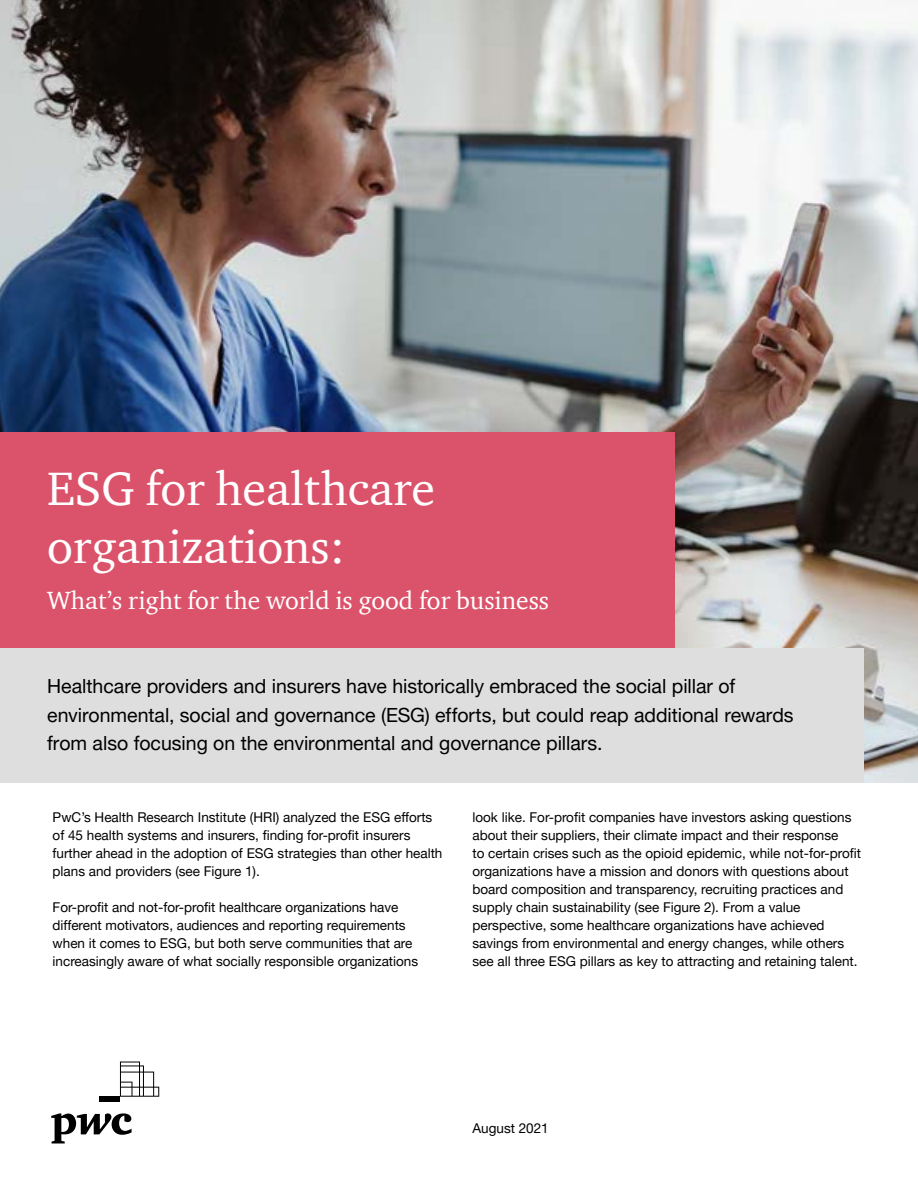
<style>
.page{position:relative;width:918px;height:1188px;background:#fff}
.page>*{position:absolute;margin:0;border:0;box-sizing:border-box;transform-origin:0 0}
.t1{font:48px/57.6px "ITC Charter Com";color:#fff}
.t2{font:25.5px "ITC Charter Com";color:#fff}
.t3{font:19.5px/28.5px "Helvetica Neue LT Pro";color:#000}
.t4{font:13.5px/18px "Helvetica Neue LT Pro";color:#000}
</style>
<div class="page">
<img style="left:0;top:0;width:918px;height:783px">
<div style="left:0;top:648px;width:864px;height:135px;background:#dedede"></div>
<div style="left:0;top:432px;width:675px;height:216px;background:#db536a"></div>
<svg style="left:51px;top:1113px;width:81px;height:30px"></svg>
<div style="left:100px;top:1097px;width:20px;height:5px;background:#000"></div>
<svg style="left:120px;top:1062px;width:39px;height:35px"></svg>
<h1 class="t1" style="left:47px;top:459px;width:389px">ESG for healthcare organizations:</h1>
<h2 class="t2" style="left:47px;top:585px;width:503px">What’s right for the world is good for business</h2>
<p class="t3" style="left:47px;top:672px;width:748px">Healthcare providers and insurers have historically embraced the social pillar of environmental, social and governance (ESG) efforts, but could reap additional rewards from also focusing on the environmental and governance pillars.</p>
<p class="t4" style="left:53px;top:808px;width:391px">PwC’s Health Research Institute (HRI) analyzed the ESG efforts of 45 health systems and insurers, finding for-profit insurers further ahead in the adoption of ESG strategies than other health plans and providers (see Figure 1).</p>
<p class="t4" style="left:53px;top:898px;width:367px">For-profit and not-for-profit healthcare organizations have different motivators, audiences and reporting requirements when it comes to ESG, but both serve communities that are increasingly aware of what socially responsible organizations</p>
<p class="t4" style="left:472px;top:808px;width:390px">look like. For-profit companies have investors asking questions about their suppliers, their climate impact and their response<br>to certain crises such as the opioid epidemic, while not-for-profit organizations have a mission and donors with questions about board composition and transparency, recruiting practices and supply chain sustainability (see Figure 2). From a value perspective, some healthcare organizations have achieved savings from environmental and energy changes, while others see all three ESG pillars as key to attracting and retaining talent.</p>
<p class="t4" style="left:472px;top:1119px;width:78px">August 2021</p>
</div>
